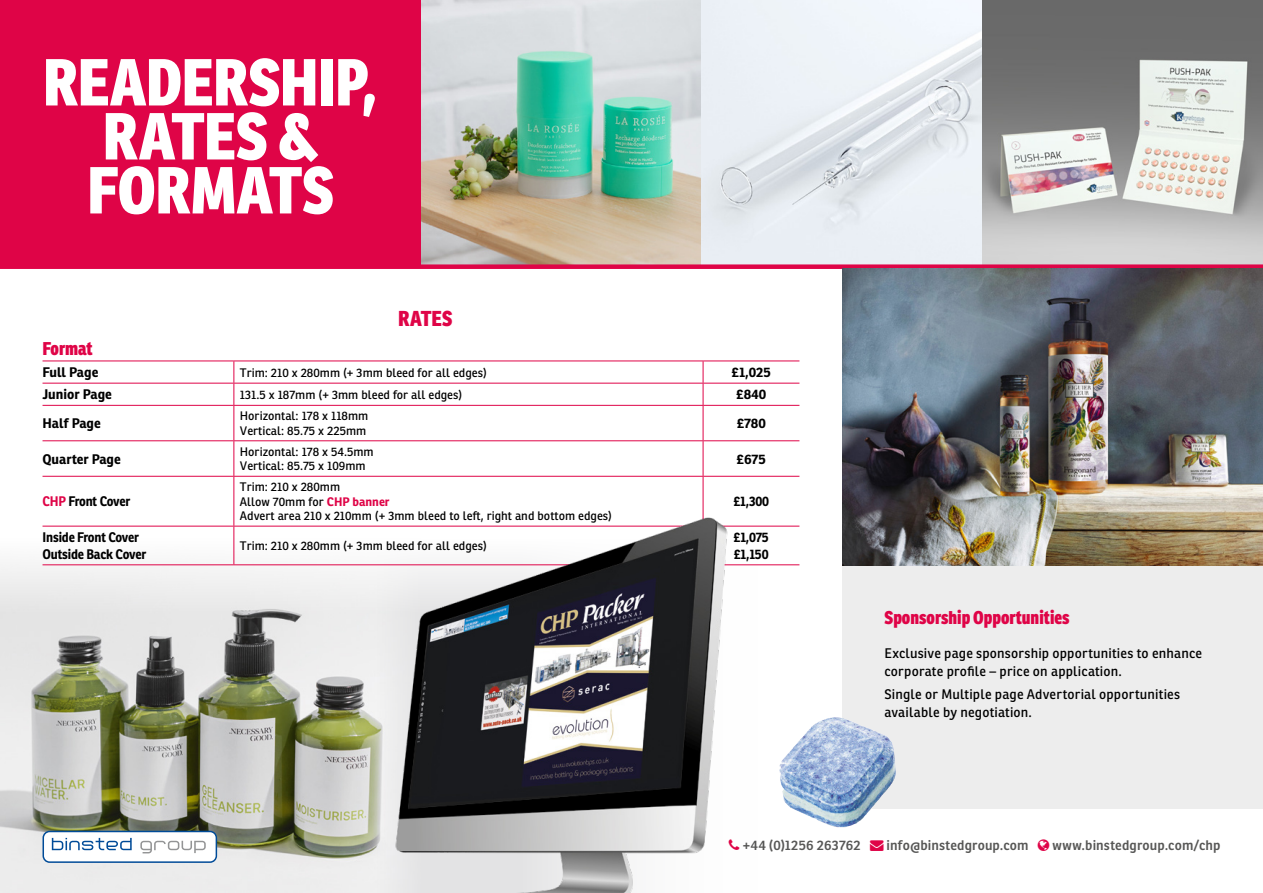
<style>
.page{position:relative;width:1263px;height:893px;background:#fff}
.page>*{position:absolute;margin:0;border:0;box-sizing:border-box;transform-origin:0 0}
.t1{font:800 64.5px/54px "Ronnia Cond";letter-spacing:-.01em;color:#fff;text-align:center}
.t2{font:800 21px "Ronnia Cond";color:#df0447}
.t3{font:800 18px "Ronnia Cond";color:#df0447}
.t4{font:13.5px/18px "Ronnia";letter-spacing:.01em;color:#000}
.t5{font:700 13.5px/16.5px "Ronnia";letter-spacing:-.015em;color:#000;scale:.93 1}
.t6{font:600 13.5px "Ronnia";letter-spacing:.01em;color:#575756}
.t7{font:700 13.5px "Ronnia";letter-spacing:-.015em;color:#000}
.t8{font:12px/14.4px "Ronnia";color:#000}
.s1{color:#df0447}
.s2{font-weight:700;color:#df0447}
</style>
<div class="page">
<img style="left:0;top:614px;width:382px;height:279px">
<svg style="left:0;top:538px;width:799px;height:76px;fill:#f4f4f4"></svg>
<img style="left:421px;top:0;width:842px;height:264px">
<div style="left:0;top:0;width:421px;height:267px;background:#df0447"></div>
<div style="left:842px;top:269px;width:421px;height:540px;background:#ededed"></div>
<div style="left:0;top:264px;width:1263px;height:5px;background:#df0447"></div>
<hr style="left:43px;top:361px;width:191px;height:1px;background:#df0447">
<hr style="left:234px;top:361px;width:469px;height:1px;background:#df0447">
<hr style="left:703px;top:361px;width:96px;height:1px;background:#df0447">
<hr style="left:43px;top:383px;width:191px;height:1px;background:#df0447">
<svg style="left:233px;top:361px;width:1px;height:44px"></svg>
<hr style="left:234px;top:383px;width:469px;height:1px;background:#df0447">
<svg style="left:703px;top:361px;width:1px;height:44px"></svg>
<hr style="left:703px;top:383px;width:96px;height:1px;background:#df0447">
<hr style="left:43px;top:405px;width:191px;height:1px;background:#df0447">
<hr style="left:233px;top:406px;width:1px;height:34px;background:#df0447">
<hr style="left:234px;top:405px;width:469px;height:1px;background:#df0447">
<hr style="left:703px;top:406px;width:1px;height:34px;background:#df0447">
<hr style="left:703px;top:405px;width:96px;height:1px;background:#df0447">
<hr style="left:43px;top:440px;width:191px;height:1px;background:#df0447">
<hr style="left:233px;top:441px;width:1px;height:35px;background:#df0447">
<hr style="left:234px;top:440px;width:469px;height:1px;background:#df0447">
<hr style="left:703px;top:441px;width:1px;height:35px;background:#df0447">
<hr style="left:703px;top:440px;width:96px;height:1px;background:#df0447">
<hr style="left:43px;top:476px;width:191px;height:1px;background:#df0447">
<hr style="left:233px;top:477px;width:1px;height:49px;background:#df0447">
<hr style="left:234px;top:476px;width:469px;height:1px;background:#df0447">
<hr style="left:703px;top:477px;width:1px;height:49px;background:#df0447">
<hr style="left:703px;top:476px;width:96px;height:1px;background:#df0447">
<hr style="left:43px;top:526px;width:191px;height:1px;background:#df0447">
<hr style="left:43px;top:564px;width:191px;height:1px;background:#df0447">
<hr style="left:233px;top:526px;width:1px;height:38px;background:#df0447">
<hr style="left:234px;top:526px;width:469px;height:1px;background:#df0447">
<hr style="left:234px;top:564px;width:469px;height:1px;background:#df0447">
<hr style="left:703px;top:526px;width:96px;height:1px;background:#df0447">
<hr style="left:703px;top:564px;width:96px;height:1px;background:#df0447">
<img style="left:382px;top:492px;width:359px;height:401px">
<div style="left:43px;top:831px;width:173px;height:31px;background:#fff;border-radius:6px"></div>
<div style="left:43px;top:831px;width:174px;height:32px;border:2px solid #004b98;border-radius:6px"></div>
<svg style="left:140px;top:841px;width:66px;height:12px"></svg>
<svg style="left:52px;top:838px;width:80px;height:12px"></svg>
<img style="left:842px;top:269px;width:421px;height:296px">
<img style="left:779px;top:717px;width:117px;height:110px">
<svg style="left:729px;top:840px;width:10px;height:10px"></svg>
<h1 class="t1" style="left:43px;top:54px;width:337px">READERSHIP,<br>RATES &amp;<br>FORMATS</h1>
<h2 class="t2" style="left:398px;top:304px;width:56px">RATES</h2>
<h3 class="t3" style="left:43px;top:337px;width:52px">Format</h3>
<p class="t7" style="left:43px;top:364px;width:57px">Full Page</p>
<p class="t8" style="left:240px;top:365px;width:248px">Trim: 210 x 280mm (+ 3mm bleed for all edges)</p>
<p class="t7" style="left:731px;top:364px;width:41px">£1,025</p>
<p class="t7" style="left:43px;top:386px;width:71px">Junior Page</p>
<p class="t8" style="left:240px;top:387px;width:224px">131.5 x 187mm (+ 3mm bleed for all edges)</p>
<p class="t7" style="left:736px;top:386px;width:32px">£840</p>
<p class="t7" style="left:43px;top:415px;width:60px">Half Page</p>
<p class="t8" style="left:240px;top:409px;width:130px">Horizontal: 178 x 118mm<br>Vertical: 85.75 x 225mm</p>
<p class="t7" style="left:737px;top:415px;width:31px">£780</p>
<p class="t7" style="left:43px;top:450px;width:80px">Quarter Page</p>
<p class="t8" style="left:240px;top:444px;width:135px">Horizontal: 178 x 54.5mm<br>Vertical: 85.75 x 109mm</p>
<p class="t7" style="left:737px;top:450px;width:31px">£675</p>
<p class="t5" style="left:43px;top:493px;width:96px"><span class="s1">CHP</span> Front Cover</p>
<p class="t8" style="left:240px;top:480px;width:374px">Trim: 210 x 280mm<br>Allow 70mm for <span class="s2">CHP banner<br></span>Advert area 210 x 210mm (+ 3mm bleed to left, right and bottom edges)</p>
<p class="t5" style="left:733px;top:493px;width:40px">£1,300</p>
<p class="t5" style="left:43px;top:529px;width:113px">Inside Front Cover<br>Outside Back Cover</p>
<p class="t8" style="left:240px;top:538px;width:248px">Trim: 210 x 280mm (+ 3mm bleed for all edges)</p>
<p class="t5" style="left:734px;top:529px;width:39px">£1,075 £1,150</p>
<h3 class="t3" style="left:884px;top:605px;width:187px">Sponsorship Opportunities</h3>
<p class="t4" style="left:884px;top:644px;width:319px">Exclusive page sponsorship opportunities to enhance corporate profile – price on application.</p>
<p class="t4" style="left:884px;top:685px;width:297px">Single or Multiple page Advertorial opportunities available by negotiation.</p>
<p class="t6" style="left:743px;top:837px;width:287px">+44 (0)1256 263762 <span class="s1">→</span> info@binstedgroup.com</p>
<p class="t6" style="left:1053px;top:837px;width:169px">www.binstedgroup.com/chp</p>
</div>
